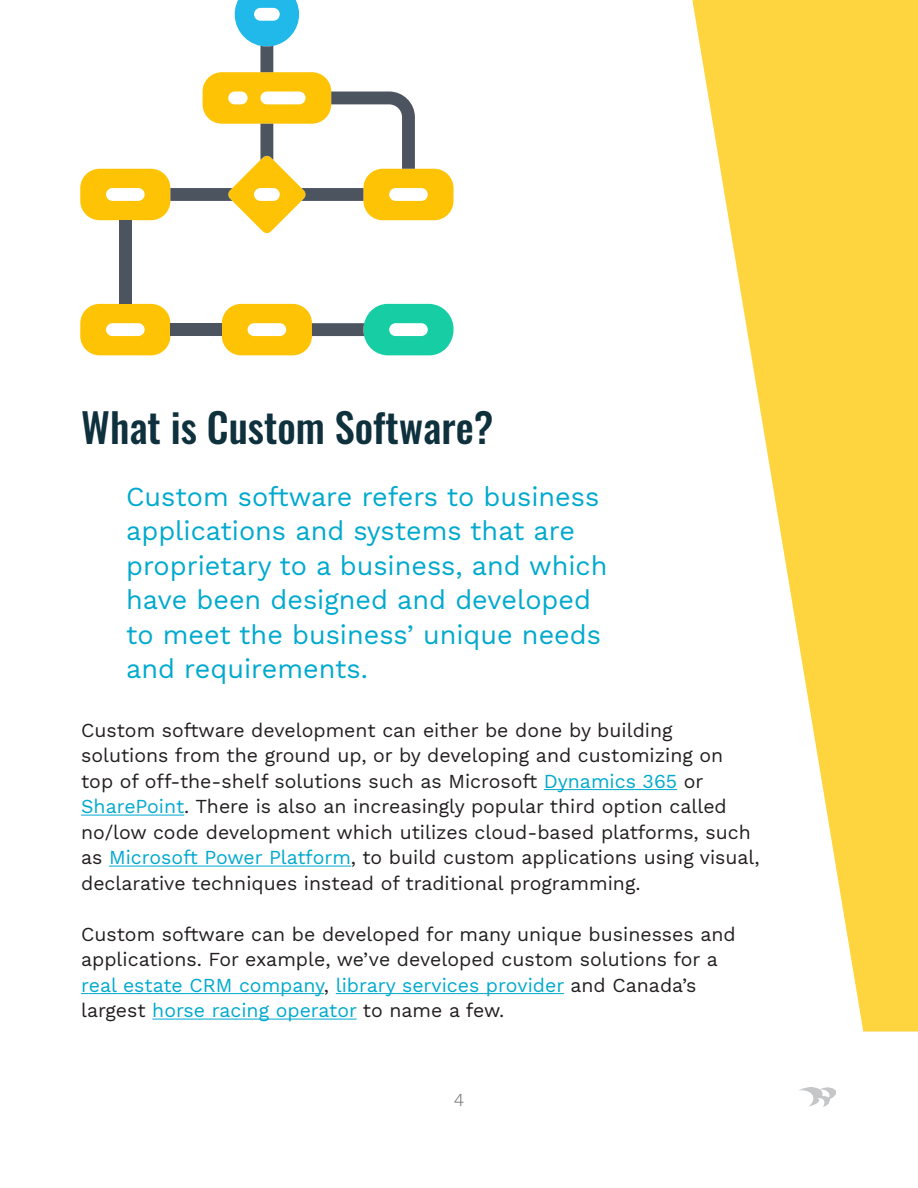
<style>
.page{position:relative;width:918px;height:1188px;background:#fff}
.page>*{position:absolute;margin:0;border:0;box-sizing:border-box;transform-origin:0 0}
.t1{font:500 40.5px "Oswald";color:#0f313d}
.t2{font:27px/34.5px "Work Sans";color:#00a9ce}
.t3{font:19.5px/25.5px "Work Sans";color:#231f20}
.t4{font:300 18px "Work Sans";color:#6c6d70}
.s1{color:#00a9ce}
</style>
<div class="page">
<svg style="left:692px;top:0;width:226px;height:1032px;fill:#fed53e"></svg>
<img style="left:799px;top:1087px;width:36px;height:19px">
<hr style="left:544px;top:789px;width:133px;height:1px;background:#00a9ce">
<hr style="left:81px;top:815px;width:103px;height:1px;background:#00a9ce">
<hr style="left:109px;top:866px;width:242px;height:1px;background:#00a9ce">
<hr style="left:89px;top:993px;width:235px;height:1px;background:#00a9ce">
<hr style="left:336px;top:993px;width:228px;height:1px;background:#00a9ce">
<hr style="left:152px;top:1019px;width:205px;height:1px;background:#00a9ce">
<div style="left:203px;top:72px;width:128px;height:52px;background:#ffc306;border-radius:19px"></div>
<div style="left:80px;top:169px;width:90px;height:51px;background:#ffc306;border-radius:19px"></div>
<div style="left:80px;top:304px;width:90px;height:51px;background:#ffc306;border-radius:19px"></div>
<div style="left:222px;top:304px;width:90px;height:51px;background:#ffc306;border-radius:19px"></div>
<div style="left:363px;top:169px;width:91px;height:51px;background:#ffc306;border-radius:19px"></div>
<div style="left:106px;top:188px;width:39px;height:13px;background:#fff;border-radius:6px"></div>
<div style="left:389px;top:188px;width:39px;height:13px;background:#fff;border-radius:6px"></div>
<div style="left:106px;top:323px;width:39px;height:13px;background:#fff;border-radius:6px"></div>
<div style="left:248px;top:323px;width:38px;height:13px;background:#fff;border-radius:6px"></div>
<svg style="left:234px;top:0;width:65px;height:72px"></svg>
<svg style="left:170px;top:92px;width:245px;height:141px"></svg>
<div style="left:170px;top:323px;width:52px;height:13px;background:#4c5460"></div>
<svg style="left:312px;top:304px;width:142px;height:51px"></svg>
<div style="left:119px;top:220px;width:13px;height:84px;background:#4c5460"></div>
<p class="t1" style="left:81px;top:407px;width:414px">What is Custom Software?</p>
<p class="t2" style="left:126px;top:478px;width:483px">Custom software refers to business applications and systems that are proprietary to a business, and which have been designed and developed to meet the business’ unique needs and requirements.</p>
<p class="t3" style="left:81px;top:716px;width:680px">Custom software development can either be done by building solutions from the ground up, or by developing and customizing on top of off-the-shelf solutions such as Microsoft <span class="s1">Dynamics 365</span> or <span class="s1">SharePoint</span>. There is also an increasingly popular third option called no/low code development which utilizes cloud-based platforms, such as <span class="s1">Microsoft Power Platform</span>, to build custom applications using visual, declarative techniques instead of traditional programming.</p>
<p class="t3" style="left:81px;top:920px;width:656px">Custom software can be developed for many unique businesses and applications. For example, we’ve developed custom solutions for a <span class="s1">real estate CRM company</span>, <span class="s1">library services provider</span> and Canada’s largest <span class="s1">horse racing operator</span> to name a few.</p>
<p class="t4" style="left:454px;top:1086px;width:12px">4</p>
</div>
